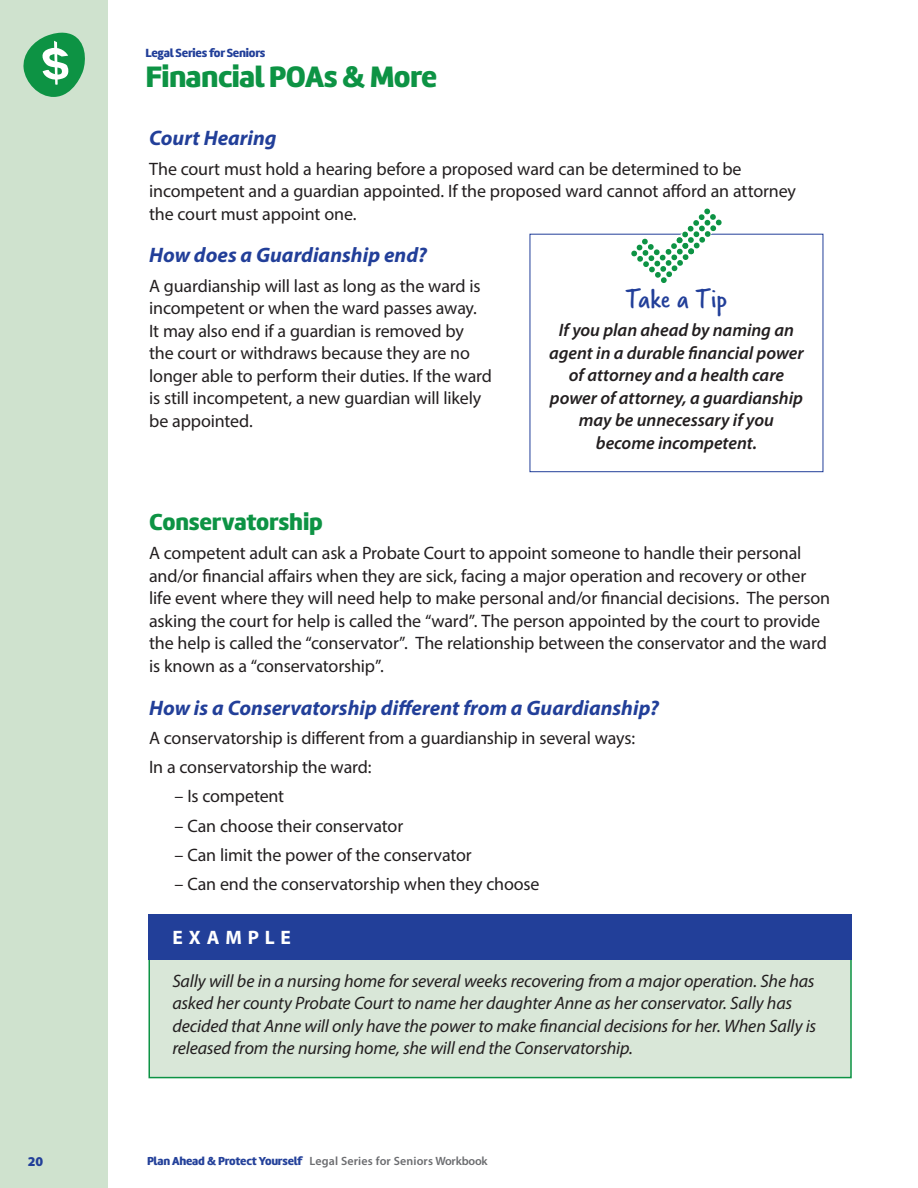
<style>
.page{position:relative;width:918px;height:1188px;background:#fff}
.page>*{position:absolute;margin:0;border:0;box-sizing:border-box;transform-origin:0 0}
.t1{font:900 30.6px "Marine";letter-spacing:-.02em;color:#0d9344}
.Before_paragraph{font:28.5px "Verveine";letter-spacing:-.01em;color:#223f99}
.Before_paragraph-2{font:900 24px "Marine";letter-spacing:-.01em;color:#0d9344}
.Before_paragraph-3{font:italic 700 21px "Myriad Pro";color:#223f99}
.Before_paragraph-4{font:700 19.5px "Myriad Pro";letter-spacing:.3em;color:#fff}
.Before_paragraph-5{font:18px/22.5px "Myriad Pro";letter-spacing:-.01em;color:#231f20}
.Before_paragraph-6{font:italic 18px/22.5px "Myriad Pro";letter-spacing:-.01em;color:#231f20}
.Before_paragraph-7{font:italic 600 18px/22.5px "Myriad Pro";letter-spacing:-.005em;color:#231f20;text-align:center}
.t2{font:900 13.5px "Myriad Pro";color:#223f99}
.t3{font:900 12.3px "Marine";letter-spacing:-.02em;color:#223f99}
.t4{font:600 12px "Myriad Pro";letter-spacing:.01em;color:#6c6d70}
.s1{font-family:"Marine";font-weight:900;color:#24419a}
</style>
<div class="page">
<div style="left:0;top:0;width:108px;height:1188px;background:#cfe2ce"></div>
<svg style="left:23px;top:33px;width:62px;height:64px"></svg>
<div style="left:530px;top:234px;width:293px;height:238px;border:1px solid #223f99"></div>
<svg style="left:631px;top:208px;width:91px;height:75px"></svg>
<div style="left:148px;top:922px;width:704px;height:156px;background:#d9e7d8;border:2px solid #0d9344"></div>
<div style="left:148px;top:914px;width:704px;height:46px;background:#223f99"></div>
<p class="t3" style="left:146px;top:45px;width:122px">Legal Series for Seniors</p>
<p class="t1" style="left:146px;top:57px;width:293px">Financial POAs &amp; More</p>
<p class="Before_paragraph-3" style="left:149px;top:125px;width:129px">Court Hearing</p>
<p class="Before_paragraph-5" style="left:149px;top:157px;width:648px">The court must hold a hearing before a proposed ward can be determined to be incompetent and a guardian appointed. If the proposed ward cannot afford an attorney the court must appoint one.</p>
<p class="Before_paragraph-3" style="left:149px;top:242px;width:279px">How does a Guardianship end?</p>
<p class="Before_paragraph-5" style="left:149px;top:274px;width:344px">A guardianship will last as long as the ward is incompetent or when the ward passes away.<br>It may also end if a guardian is removed by the court or withdraws because they are no longer able to perform their duties. If the ward is still incompetent, a new guardian will likely be appointed.</p>
<p class="Before_paragraph" style="left:626px;top:279px;width:103px">Take a Tip</p>
<p class="Before_paragraph-7" style="left:549px;top:318px;width:256px">If you plan ahead by naming an agent in a durable financial power of attorney and a health care power of attorney, a guardianship may be unnecessary if you become incompetent.</p>
<p class="Before_paragraph-2" style="left:149px;top:506px;width:175px">Conservatorship</p>
<p class="Before_paragraph-5" style="left:149px;top:542px;width:683px">A competent adult can ask a Probate Court to appoint someone to handle their personal and/or financial affairs when they are sick, facing a major operation and recovery or other life event where they will need help to make personal and/or financial decisions. The person asking the court for help is called the “ward”. The person appointed by the court to provide the help is called the “conservator”. The relationship between the conservator and the ward is known as a “conservatorship”.</p>
<p class="Before_paragraph-3" style="left:149px;top:694px;width:511px">How is a Conservatorship different from a Guardianship?</p>
<p class="Before_paragraph-5" style="left:149px;top:726px;width:487px">A conservatorship is different from a guardianship in several ways:</p>
<p class="Before_paragraph-5" style="left:149px;top:756px;width:224px">In a conservatorship the ward:</p>
<p class="Before_paragraph-5" style="left:175px;top:785px;width:111px">– Is competent</p>
<p class="Before_paragraph-5" style="left:175px;top:814px;width:230px">– Can choose their conservator</p>
<p class="Before_paragraph-5" style="left:175px;top:843px;width:299px">– Can limit the power of the conservator</p>
<p class="Before_paragraph-5" style="left:175px;top:873px;width:367px">– Can end the conservatorship when they choose</p>
<p class="Before_paragraph-4" style="left:172px;top:925px;width:120px">EXAMPLE</p>
<p class="Before_paragraph-6" style="left:172px;top:969px;width:645px">Sally will be in a nursing home for several weeks recovering from a major operation. She has asked her county Probate Court to name her daughter Anne as her conservator. Sally has decided that Anne will only have the power to make financial decisions for her. When Sally is released from the nursing home, she will end the Conservatorship.</p>
<p class="t2" style="left:28px;top:1152px;width:17px">20</p>
<p class="t4" style="left:147px;top:1153px;width:342px"><span class="s1">Plan Ahead &amp; Protect Yourself</span> Legal Series for Seniors Workbook</p>
</div>
